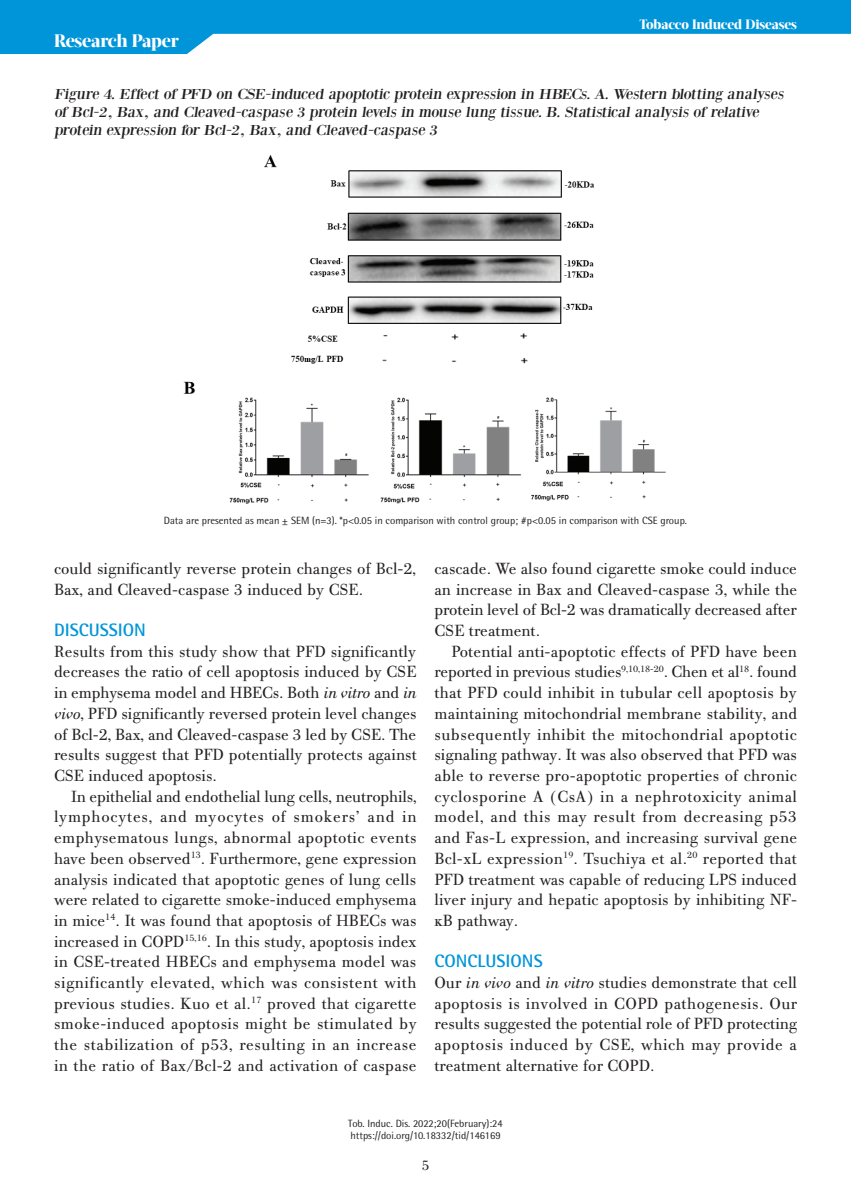
<style>
.page{position:relative;width:851px;height:1191px;background:#fff}
.page>*{position:absolute;margin:0;border:0;box-sizing:border-box;transform-origin:0 0}
.t1{font:700 18px "Rotis Semi Sans Hel";color:#0095d9}
.t2{font:800 18px "Acta Display W04";letter-spacing:-.01em;color:#fff}
.t3{font:17.25px/20.7px "PF Bodoni Text";color:#231f20;text-align:justify}
.t4{font:15px/18px "Bodoni XT";color:#231f20;scale:1.1 1}
.t5{font:15px "PF Bodoni Text";color:#231f20}
.t6{font:800 13.5px "Acta Display W04";letter-spacing:-.01em;color:#fff}
.t7{font:10.5px/12.6px "Rotis Semi Sans Hel";color:#231f20}
.s1{font-style:italic}
</style>
<div class="page">
<svg style="left:0;top:0;width:850px;height:54px;fill:#0095d9"></svg>
<img style="left:183px;top:154px;width:483px;height:350px">
<p class="t2" style="left:54px;top:30px;width:126px">Research Paper</p>
<p class="t6" style="left:639px;top:17px;width:159px">Tobacco Induced Diseases</p>
<p class="t4" style="left:54px;top:85px;width:667px">Figure 4. Effect of PFD on CSE-induced apoptotic protein expression in HBECs. A. Western blotting analyses of Bcl-2, Bax, and Cleaved-caspase 3 protein levels in mouse lung tissue. B. Statistical analysis of relative protein expression for Bcl-2, Bax, and Cleaved-caspase 3</p>
<p class="t7" style="left:164px;top:514px;width:524px">Data are presented as mean ± SEM (n=3). *p&lt;0.05 in comparison with control group; #p&lt;0.05 in comparison with CSE group.</p>
<p class="t3" style="left:54px;top:558px;width:363px">could significantly reverse protein changes of Bcl-2,<br>Bax, and Cleaved-caspase 3 induced by CSE.</p>
<p class="t1" style="left:54px;top:619px;width:93px">DISCUSSION</p>
<p class="t3" style="left:54px;top:641px;width:364px">Results from this study show that PFD significantly decreases the ratio of cell apoptosis induced by CSE in emphysema model and HBECs. Both <span class="s1">in vitro</span> and <span class="s1">in vivo</span>, PFD significantly reversed protein level changes of Bcl-2, Bax, and Cleaved-caspase 3 led by CSE. The results suggest that PFD potentially protects against CSE induced apoptosis.</p>
<p class="t3" style="left:54px;top:786px;width:364px;text-indent:17px">In epithelial and endothelial lung cells, neutrophils, lymphocytes, and myocytes of smokers’ and in emphysematous lungs, abnormal apoptotic events have been observed<sup>13</sup>. Furthermore, gene expression analysis indicated that apoptotic genes of lung cells were related to cigarette smoke-induced emphysema in mice<sup>14</sup>. It was found that apoptosis of HBECs was increased in COPD<sup>15,16</sup>. In this study, apoptosis index in CSE-treated HBECs and emphysema model was significantly elevated, which was consistent with previous studies. Kuo et al.<sup>17</sup> proved that cigarette smoke-induced apoptosis might be stimulated by the stabilization of p53, resulting in an increase in the ratio of Bax/Bcl-2 and activation of caspase</p>
<p class="t3" style="left:434px;top:558px;width:364px">cascade. We also found cigarette smoke could induce an increase in Bax and Cleaved-caspase 3, while the protein level of Bcl-2 was dramatically decreased after CSE treatment.</p>
<p class="t3" style="left:434px;top:641px;width:364px;text-indent:17px">Potential anti-apoptotic effects of PFD have been reported in previous studies<sup>9,10,18-20</sup>. Chen et al<sup>18</sup>. found that PFD could inhibit in tubular cell apoptosis by maintaining mitochondrial membrane stability, and subsequently inhibit the mitochondrial apoptotic signaling pathway. It was also observed that PFD was able to reverse pro‑apoptotic properties of chronic cyclosporine A (CsA) in a nephrotoxicity animal model, and this may result from decreasing p53 and Fas‑L expression, and increasing survival gene Bcl‑xL expression<sup>19</sup>. Tsuchiya et al.<sup>20</sup> reported that PFD treatment was capable of reducing LPS induced liver injury and hepatic apoptosis by inhibiting NF&shy;κB pathway.</p>
<p class="t1" style="left:434px;top:950px;width:110px">CONCLUSIONS</p>
<p class="t3" style="left:434px;top:972px;width:364px">Our <span class="s1">in vivo</span> and <span class="s1">in vitro</span> studies demonstrate that cell apoptosis is involved in COPD pathogenesis. Our results suggested the potential role of PFD protecting apoptosis induced by CSE, which may provide a treatment alternative for COPD.</p>
<p class="t7" style="left:348px;top:1116px;width:156px">Tob. Induc. Dis. 2022;20(February):24 https://doi.org/10.18332/tid/146169</p>
<p class="t5" style="left:421px;top:1156px;width:9px">5</p>
</div>
